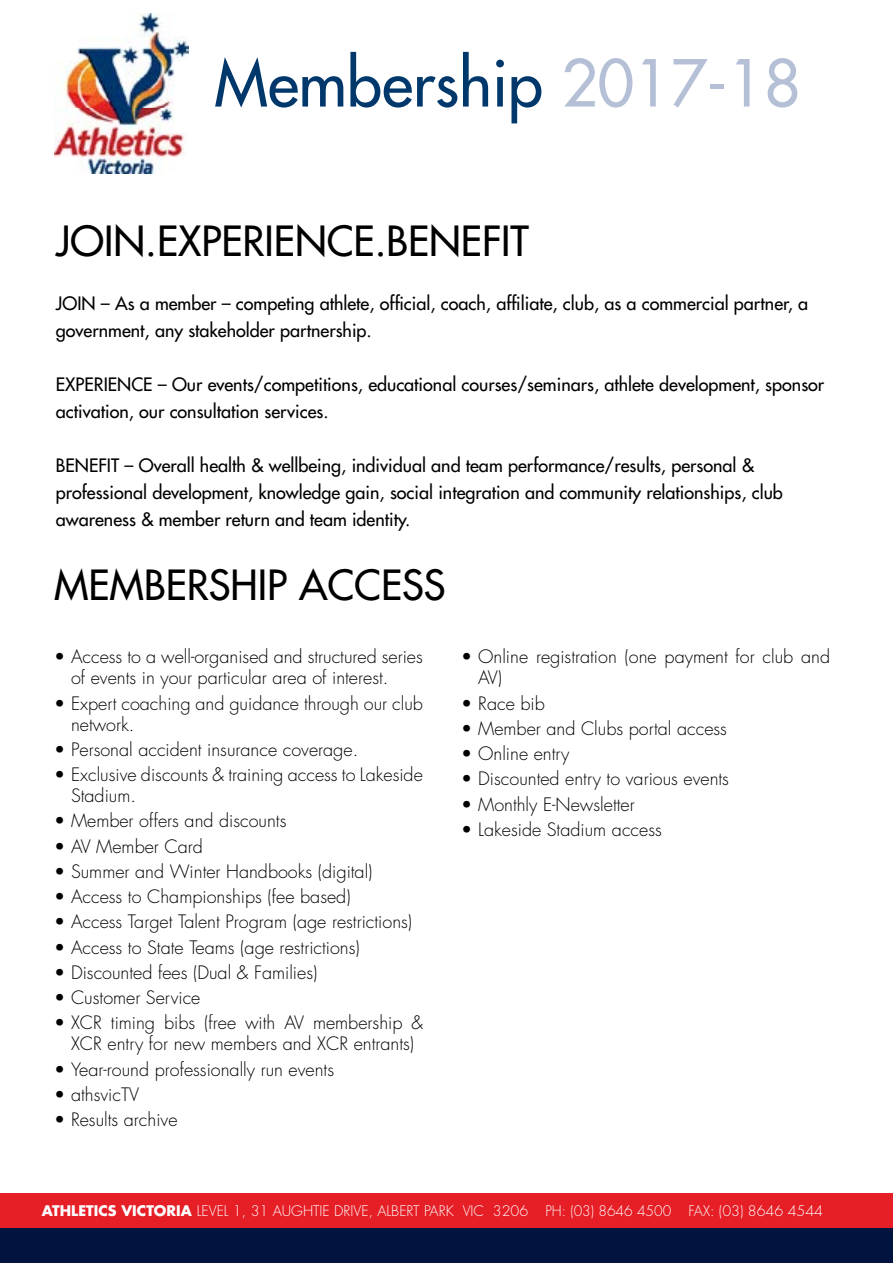
<style>
.page{position:relative;width:893px;height:1263px;background:#fff}
.page>*{position:absolute;margin:0;border:0;box-sizing:border-box;transform-origin:0 0}
.t1{font:500 63px "Futura Std";color:#00386c}
.t2{font:500 40.5px "Futura Std";color:#000}
.t3{font:300 18px/21px "Futura Std";color:#000}
.t4{font:500 18px/27px "Futura Std";color:#000}
.t5{font:300 14.25px "Futura Std";color:#fff}
.s1{color:#b5c0d7}
.s2{font-weight:700}
</style>
<div class="page">
<img style="left:55px;top:14px;width:134px;height:160px">
<div style="left:0;top:1193px;width:893px;height:56px;background:#e61e26"></div>
<div style="left:0;top:1229px;width:893px;height:34px;background:#00143f"></div>
<h1 class="t1" style="left:214px;top:44px;width:588px">Membership <span class="s1">2017-18</span></h1>
<h2 class="t2" style="left:56px;top:216px;width:475px">JOIN.EXPERIENCE.BENEFIT</h2>
<p class="t4" style="left:56px;top:290px;width:754px">JOIN – As a member – competing athlete, official, coach, affiliate, club, as a commercial partner, a government, any stakeholder partnership.</p>
<p class="t4" style="left:56px;top:371px;width:770px">EXPERIENCE – Our events/competitions, educational courses/seminars, athlete development, sponsor activation, our consultation services.</p>
<p class="t4" style="left:56px;top:452px;width:728px">BENEFIT – Overall health &amp; wellbeing, individual and team performance/results, personal &amp; professional development, knowledge gain, social integration and community relationships, club awareness &amp; member return and team identity.</p>
<h2 class="t2" style="left:54px;top:560px;width:393px">MEMBERSHIP ACCESS</h2>
<p class="t3" style="left:71px;top:647px;width:353px;text-indent:-17px">• Access to a well-organised and structured series of events in your particular area of interest.</p>
<p class="t3" style="left:71px;top:693px;width:353px;text-indent:-17px">• Expert coaching and guidance through our club network.</p>
<p class="t3" style="left:54px;top:739px;width:306px">• Personal accident insurance coverage.</p>
<p class="t3" style="left:71px;top:765px;width:353px;text-indent:-17px">• Exclusive discounts &amp; training access to Lakeside<br>Stadium.</p>
<p class="t3" style="left:54px;top:811px;width:234px">• Member offers and discounts</p>
<p class="t3" style="left:54px;top:836px;width:151px">• AV Member Card</p>
<p class="t3" style="left:54px;top:861px;width:320px">• Summer and Winter Handbooks (digital)</p>
<p class="t3" style="left:54px;top:887px;width:298px">• Access to Championships (fee based)</p>
<p class="t3" style="left:54px;top:912px;width:360px">• Access Target Talent Program (age restrictions)</p>
<p class="t3" style="left:54px;top:937px;width:307px">• Access to State Teams (age restrictions)</p>
<p class="t3" style="left:54px;top:962px;width:265px">• Discounted fees (Dual &amp; Families)</p>
<p class="t3" style="left:54px;top:988px;width:148px">• Customer Service</p>
<p class="t3" style="left:54px;top:1013px;width:370px;text-align:center">• XCR timing bibs (free with AV membership &amp;<br>XCR entry for new members and XCR entrants)</p>
<p class="t3" style="left:54px;top:1059px;width:282px">• Year-round professionally run events</p>
<p class="t3" style="left:54px;top:1084px;width:87px">• athsvicTV</p>
<p class="t3" style="left:54px;top:1110px;width:125px">• Results archive</p>
<p class="t3" style="left:478px;top:647px;width:353px;text-indent:-17px">• Online registration (one payment for club and<br>AV)</p>
<p class="t3" style="left:461px;top:693px;width:85px">• Race bib</p>
<p class="t3" style="left:461px;top:718px;width:267px">• Member and Clubs portal access</p>
<p class="t3" style="left:461px;top:744px;width:110px">• Online entry</p>
<p class="t3" style="left:461px;top:769px;width:269px">• Discounted entry to various events</p>
<p class="t3" style="left:461px;top:794px;width:175px">• Monthly E-Newsletter</p>
<p class="t3" style="left:461px;top:819px;width:202px">• Lakeside Stadium access</p>
<p class="t5" style="left:42px;top:1202px;width:782px"><span class="s2">ATHLETICS VICTORIA</span> LEVEL 1, 31 AUGHTIE DRIVE, ALBERT PARK VIC 3206 PH: (03) 8646 4500 FAX: (03) 8646 4544</p>
</div>
